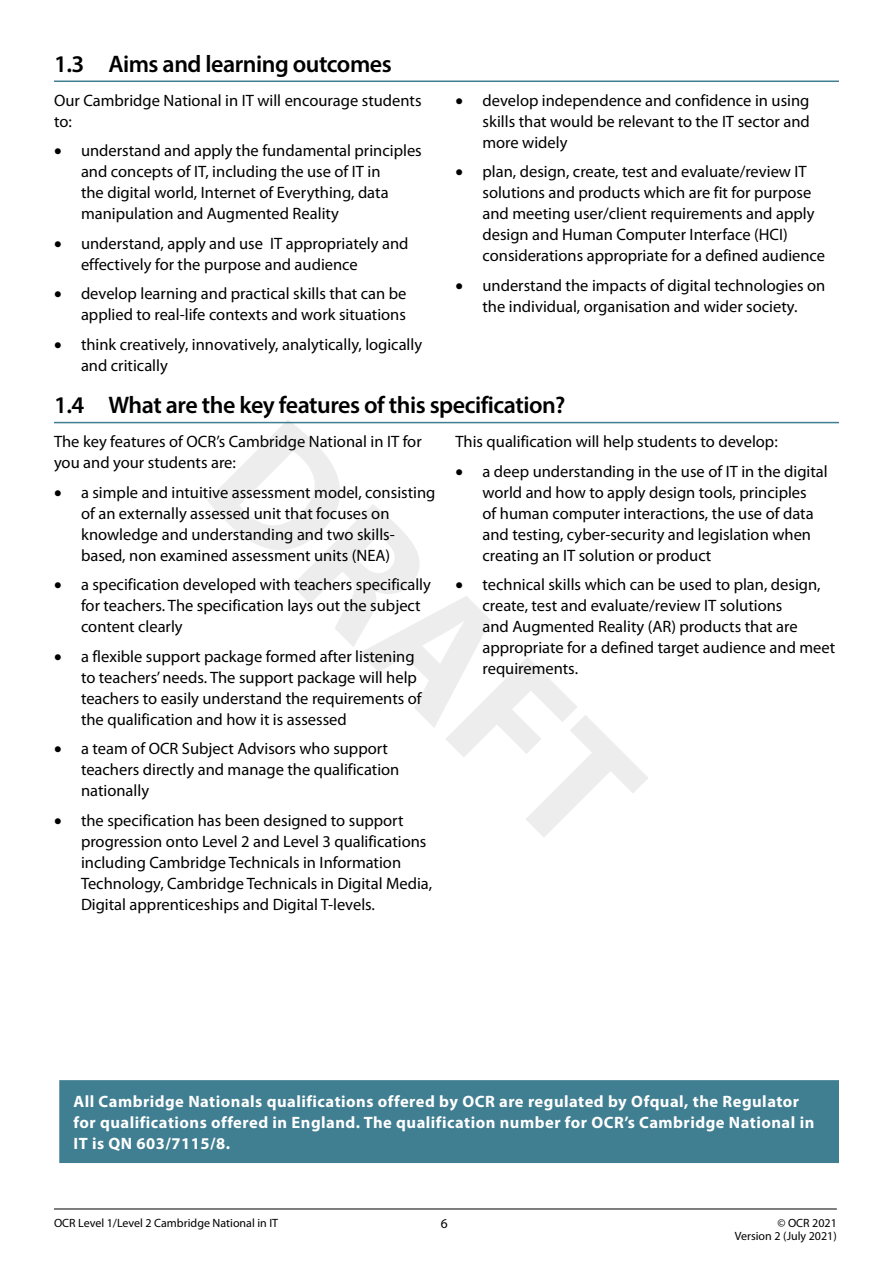
<style>
.page{position:relative;width:893px;height:1263px;background:#fff}
.page>*{position:absolute;margin:0;border:0;box-sizing:border-box;transform-origin:0 0}
.Heading_2{font:600 24px "Myriad Pro";letter-spacing:-.02em;color:#000}
.t1{font:16.5px/21px "Myriad Pro";color:#000}
.t2{font:700 16.5px/21px "Myriad Pro";letter-spacing:.03em;color:#fff}
.t3{font:13.5px "Myriad Pro";color:#000}
.t4{font:12px/13.5px "Myriad Pro";color:#000;text-align:right}
</style>
<div class="page">
<svg style="left:207px;top:420px;width:442px;height:417px"></svg>
<hr style="left:54px;top:1208px;width:783px;height:1px;background:#000">
<hr style="left:54px;top:81px;width:785px;height:1px;background:#407e91">
<hr style="left:54px;top:422px;width:785px;height:1px;background:#407e91">
<div style="left:60px;top:1081px;width:778px;height:81px;background:#407e91"></div>
<div style="left:59px;top:1080px;width:780px;height:83px;border:2px solid #407e91"></div>
<p class="Heading_2" style="left:54px;top:49px;width:339px">1.3 Aims and learning outcomes</p>
<p class="t1" style="left:54px;top:89px;width:369px">Our Cambridge National in IT will encourage students to:</p>
<p class="t1" style="left:81px;top:140px;width:342px;text-indent:-27px">• understand and apply the fundamental principles and concepts of IT, including the use of IT in<br>the digital world, Internet of Everything, data manipulation and Augmented Reality</p>
<p class="t1" style="left:81px;top:232px;width:329px;text-indent:-27px">• understand, apply and use IT appropriately and effectively for the purpose and audience</p>
<p class="t1" style="left:54px;top:283px;width:354px;text-align:right">• develop learning and practical skills that can be applied to real-life contexts and work situations</p>
<p class="t1" style="left:81px;top:333px;width:343px;text-indent:-27px">• think creatively, innovatively, analytically, logically and critically</p>
<p class="t1" style="left:482px;top:89px;width:329px;text-align:justify;text-indent:-27px">• develop independence and confidence in using skills that would be relevant to the IT sector and more widely</p>
<p class="t1" style="left:482px;top:161px;width:344px;text-indent:-27px">• plan, design, create, test and evaluate/review IT solutions and products which are fit for purpose and meeting user/client requirements and apply design and Human Computer Interface (HCI) considerations appropriate for a defined audience</p>
<p class="t1" style="left:455px;top:274px;width:371px;text-align:center">• understand the impacts of digital technologies on the individual, organisation and wider society.</p>
<p class="Heading_2" style="left:54px;top:390px;width:513px">1.4 What are the key features of this specification?</p>
<p class="t1" style="left:54px;top:431px;width:369px">The key features of OCR’s Cambridge National in IT for you and your students are:</p>
<p class="t1" style="left:81px;top:481px;width:356px;text-indent:-27px">• a simple and intuitive assessment model, consisting of an externally assessed unit that focuses on knowledge and understanding and two skills&shy;based, non examined assessment units (NEA)</p>
<p class="t1" style="left:81px;top:574px;width:351px;text-indent:-27px">• a specification developed with teachers specifically for teachers. The specification lays out the subject content clearly</p>
<p class="t1" style="left:81px;top:645px;width:342px;text-indent:-27px">• a flexible support package formed after listening to teachers’ needs. The support package will help teachers to easily understand the requirements of the qualification and how it is assessed</p>
<p class="t1" style="left:81px;top:738px;width:320px;text-indent:-27px">• a team of OCR Subject Advisors who support teachers directly and manage the qualification nationally</p>
<p class="t1" style="left:81px;top:809px;width:353px;text-indent:-27px">• the specification has been designed to support progression onto Level 2 and Level 3 qualifications including Cambridge Technicals in Information Technology, Cambridge Technicals in Digital Media, Digital apprenticeships and Digital T-levels.</p>
<p class="t1" style="left:455px;top:431px;width:324px">This qualification will help students to develop:</p>
<p class="t1" style="left:482px;top:460px;width:347px;text-indent:-27px">• a deep understanding in the use of IT in the digital world and how to apply design tools, principles<br>of human computer interactions, the use of data and testing, cyber-security and legislation when creating an IT solution or product</p>
<p class="t1" style="left:482px;top:574px;width:354px;text-indent:-27px">• technical skills which can be used to plan, design, create, test and evaluate/review IT solutions<br>and Augmented Reality (AR) products that are appropriate for a defined target audience and meet requirements.</p>
<p class="t2" style="left:74px;top:1090px;width:742px">All Cambridge Nationals qualifications offered by OCR are regulated by Ofqual, the Regulator for qualifications offered in England. The qualification number for OCR’s Cambridge National in<br>IT is QN 603/7115/8.</p>
<p class="t4" style="left:54px;top:1216px;width:226px">OCR Level 1/Level 2 Cambridge National in IT</p>
<p class="t3" style="left:441px;top:1215px;width:8px">6</p>
<p class="t4" style="left:735px;top:1216px;width:104px">© OCR 2021<br>Version 2 (July 2021)</p>
</div>
